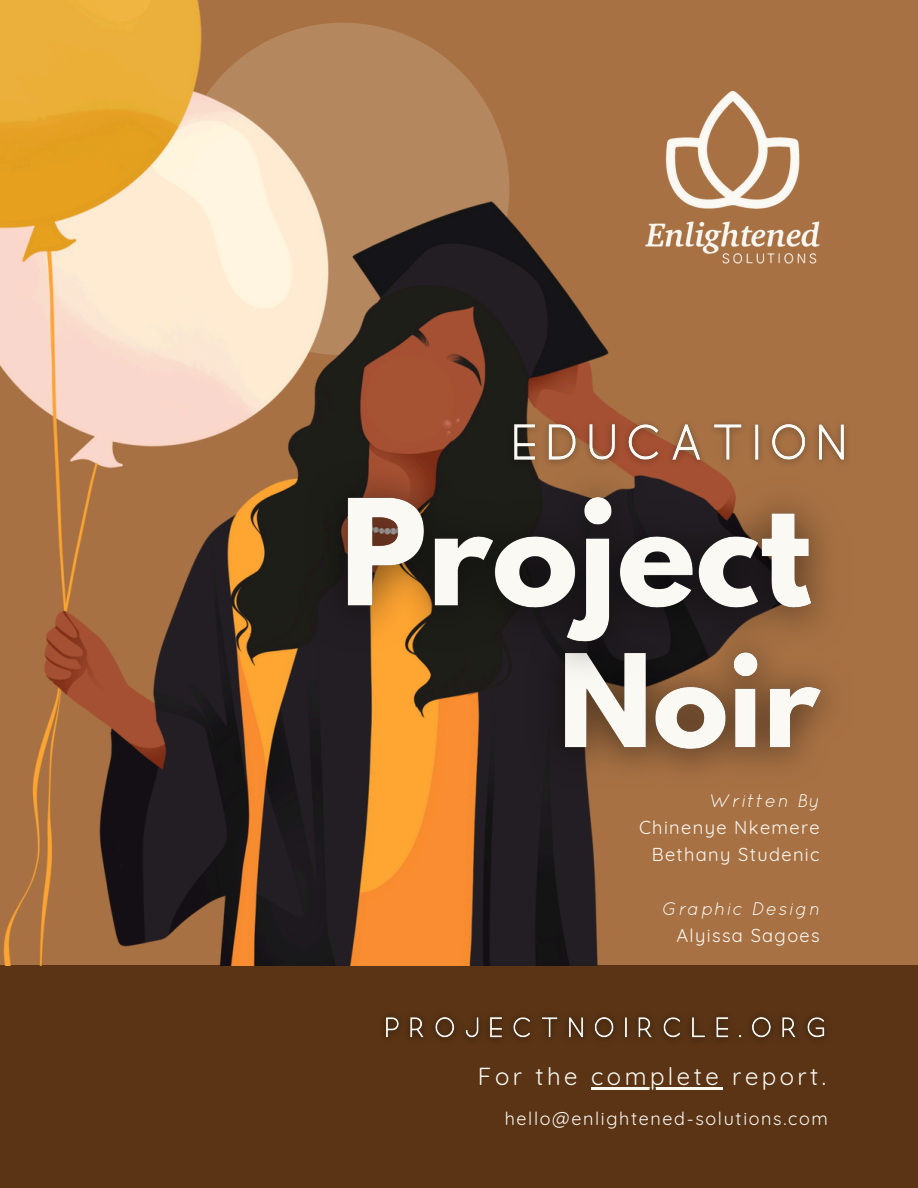
<style>
.page{position:relative;width:918px;height:1188px;background:#a77144}
.page>*{position:absolute;margin:0;border:0;box-sizing:border-box;transform-origin:0 0}
.t1{font:24px "Quicksand";letter-spacing:.145em;color:#fbf9f4}
.t2{font:18.3px "Quicksand";letter-spacing:.075em;color:#fbf9f4}
.t3{font:italic 18.3px "Quicksand";letter-spacing:.075em;color:#fbf9f4}
.t4{font:18px "Quicksand";letter-spacing:.09em;color:#fbf9f4}
</style>
<div class="page">
<div style="left:0;top:965px;width:918px;height:223px;background:#5a3415"></div>
<hr style="left:591px;top:1088px;width:131px;height:2px;background:#fbf9f4">
<img style="left:384px;top:1016px;width:442px;height:23px">
<img style="left:0;top:0;width:736px;height:965px">
<div style="left:366px;top:355px;width:88px;height:88px;background:#a65334;border-radius:50%"></div>
<img style="left:436px;top:410px;width:25px;height:27px">
<img style="left:515px;top:703px;width:313px;height:101px">
<img style="left:501px;top:413px;width:346px;height:32px">
<img style="left:291px;top:445px;width:556px;height:258px">
<img style="left:645px;top:92px;width:175px;height:172px">
<p class="t3" style="left:710px;top:789px;width:111px">Written By</p>
<p class="t2" style="left:639px;top:815px;width:182px">Chinenye Nkemere</p>
<p class="t2" style="left:652px;top:842px;width:169px">Bethany Studenic</p>
<p class="t3" style="left:662px;top:897px;width:159px">Graphic Design</p>
<p class="t2" style="left:676px;top:923px;width:145px">Alyissa Sagoes</p>
<p class="t1" style="left:478px;top:1061px;width:101px">For the</p>
<p class="t1" style="left:591px;top:1061px;width:237px">complete report.</p>
<p class="t4" style="left:505px;top:1107px;width:325px">hello@enlightened-solutions.com</p>
</div>
